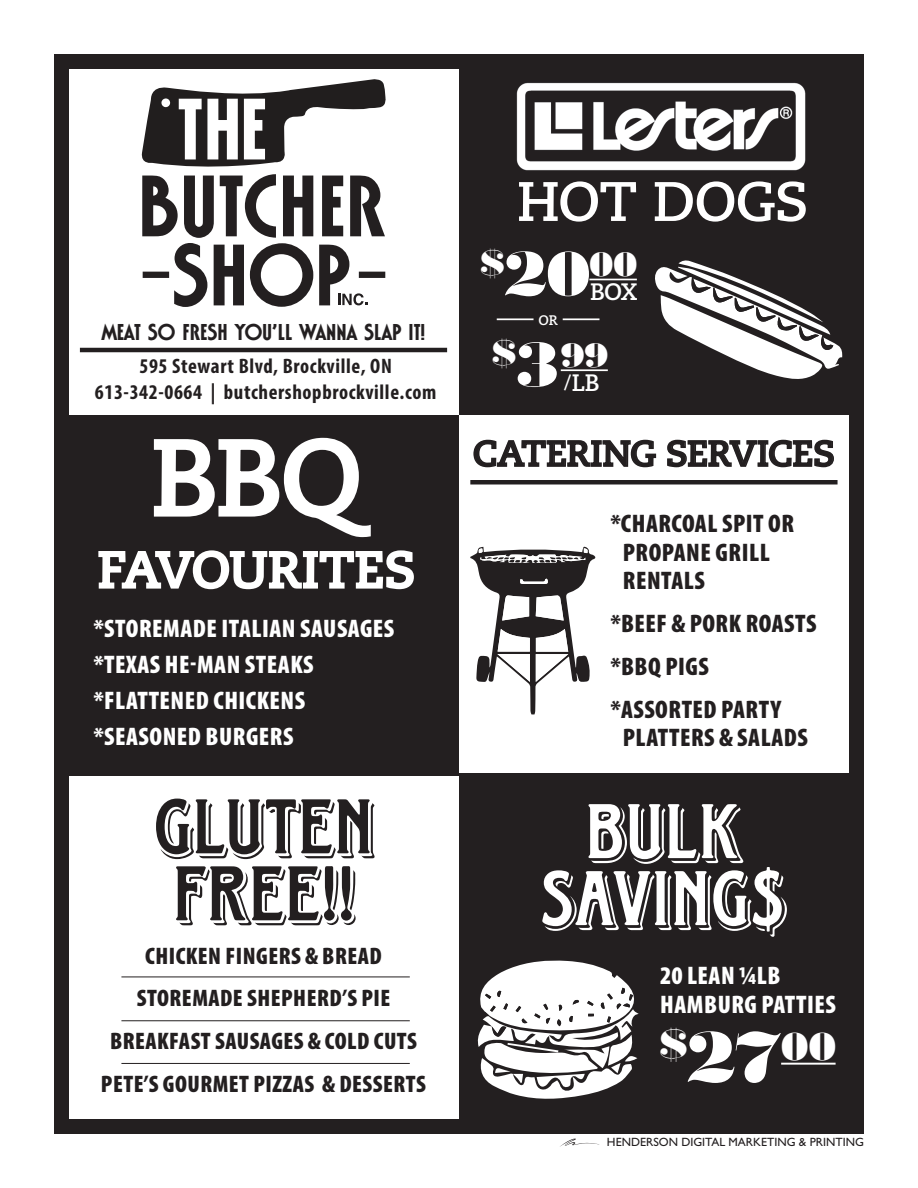
<style>
.page{position:relative;width:918px;height:1188px;background:#fff}
.page>*{position:absolute;margin:0;border:0;box-sizing:border-box;transform-origin:0 0}
.t1{font:700 108px "Caecilia";color:#fff}
.t2{font:88.5px/67.1px "Horndon Becker";letter-spacing:-.01em;color:#231f20}
.t3{font:88.5px/67.1px "Horndon Becker";letter-spacing:-.015em;color:#fff;text-align:center}
.t4{font:800 72px "Bodoni";color:#fff}
.t5{font:800 62.7px "Bodoni";color:#fff}
.t6{font:700 55.5px "Caecilia";letter-spacing:-.02em;color:#fff}
.t7{font:700 51px "Caecilia";letter-spacing:-.005em;color:#fff}
.t8{font:700 36px "Caecilia";letter-spacing:-.015em;color:#231f20}
.t9{font:800 34.05px "Bodoni";color:#fff}
.t10{font:900 condensed 25.5px/36px "Myriad Pro";letter-spacing:.02em;color:#fff}
.t11{font:900 condensed 25.5px/28.5px "Myriad Pro";letter-spacing:.02em;color:#231f20}
.t12{font:900 condensed 24px/42.8px "Myriad Pro";letter-spacing:.02em;color:#231f20;text-align:center}
.t13{font:700 24px "Washington D";color:#231f20}
.t14{font:700 23.7px "Caecilia";color:#fff}
.t15{font:700 condensed 21px/25.5px "Myriad Pro";letter-spacing:.03em;color:#231f20;text-align:center}
.t16{font:700 13.8px "Caecilia";color:#fff}
.t17{font:12px "Gill Sans";color:#231f20}
.s1{font-size:36.6px}
.s2{font-size:62.7px}
.s3{font-size:18.9px}
</style>
<div class="page">
<div style="left:54px;top:54px;width:810px;height:1080px;border:15px solid #231f20"></div>
<div style="left:459px;top:54px;width:405px;height:361px;background:#231f20"></div>
<div style="left:459px;top:773px;width:405px;height:361px;background:#231f20"></div>
<div style="left:54px;top:415px;width:405px;height:361px;background:#231f20"></div>
<svg style="left:142px;top:79px;width:244px;height:228px"></svg>
<hr style="left:80px;top:348px;width:367px;height:4px;background:#231f20">
<hr style="left:470px;top:480px;width:368px;height:4px;background:#231f20">
<hr style="left:121px;top:977px;width:289px;height:1px;background:#231f20">
<hr style="left:121px;top:1021px;width:289px;height:1px;background:#231f20">
<hr style="left:121px;top:1063px;width:289px;height:1px;background:#231f20">
<svg style="left:153px;top:437px;width:218px;height:101px"></svg>
<svg style="left:98px;top:550px;width:316px;height:40px"></svg>
<svg style="left:473px;top:439px;width:184px;height:29px"></svg>
<svg style="left:667px;top:439px;width:167px;height:29px"></svg>
<svg style="left:560px;top:1139px;width:40px;height:8px"></svg>
<svg style="left:655px;top:260px;width:188px;height:119px"></svg>
<img style="left:516px;top:82px;width:290px;height:89px">
<hr style="left:589px;top:279px;width:48px;height:1px;background:#fff">
<hr style="left:781px;top:1063px;width:55px;height:2px;background:#fff">
<hr style="left:561px;top:369px;width:47px;height:2px;background:#fff">
<hr style="left:497px;top:318px;width:102px;height:2px;background:#fff">
<div style="left:534px;top:305px;width:29px;height:29px;background:#231f20;border-radius:50%"></div>
<svg style="left:470px;top:546px;width:126px;height:168px"></svg>
<svg style="left:477px;top:960px;width:162px;height:139px"></svg>
<p class="t13" style="left:102px;top:319px;width:325px">MEAT SO FRESH YOU’LL WANNA SLAP IT!</p>
<p class="t15" style="left:95px;top:353px;width:343px">595 Stewart Blvd, Brockville, ON<br>613-342-0664 | butchershopbrockville.com</p>
<h1 class="t1" style="left:151px;top:414px;width:213px">BBQ</h1>
<h3 class="t7" style="left:97px;top:540px;width:320px">FAVOURITES</h3>
<p class="t10" style="left:94px;top:611px;width:302px">*STOREMADE ITALIAN SAUSAGES *TEXAS HE-MAN STEAKS *FLATTENED CHICKENS *SEASONED BURGERS</p>
<h2 class="t2" style="left:155px;top:796px;width:223px">GLUTEN<br>FREE!!</h2>
<p class="t12" style="left:101px;top:935px;width:327px">CHICKEN FINGERS &amp; BREAD<br>STOREMADE SHEPHERD’S PIE<br>BREAKFAST SAUSAGES &amp; COLD CUTS<br>PETE’S GOURMET PIZZAS &amp; DESSERTS</p>
<h3 class="t6" style="left:517px;top:169px;width:293px">HOT DOGS</h3>
<h3 class="t5" style="left:481px;top:232px;width:158px"><sup>$</sup>20<sup>00</sup></h3>
<p class="t14" style="left:590px;top:278px;width:49px">BOX</p>
<p class="t16" style="left:539px;top:312px;width:21px">OR</p>
<h3 class="t9" style="left:492px;top:332px;width:117px"><span class="s1">$</span><span class="s2">3</span>99</h3>
<p class="t14" style="left:564px;top:369px;width:37px"><span class="s3">/</span>LB</p>
<h3 class="t8" style="left:473px;top:432px;width:364px">CATERING SERVICES</h3>
<p class="t11" style="left:623px;top:510px;width:173px;text-indent:-12px">*CHARCOAL SPIT OR<br>PROPANE GRILL<br>RENTALS</p>
<p class="t11" style="left:611px;top:603px;width:207px;line-height:42.8px">*BEEF &amp; PORK ROASTS *BBQ PIGS *ASSORTED PARTY</p>
<p class="t11" style="left:623px;top:724px;width:187px">PLATTERS &amp; SALADS</p>
<h2 class="t3" style="left:541px;top:801px;width:248px">BULK<br>SAVING$</h2>
<p class="t10" style="left:660px;top:962px;width:177px;line-height:28.5px">20 LEAN ¼LB<br>HAMBURG PATTIES</p>
<h3 class="t4" style="left:660px;top:1009px;width:177px"><sup>$</sup>27<sup>00</sup></h3>
<p class="t17" style="left:607px;top:1135px;width:259px">HENDERSON DIGITAL MARKETING &amp; PRINTING</p>
</div>
